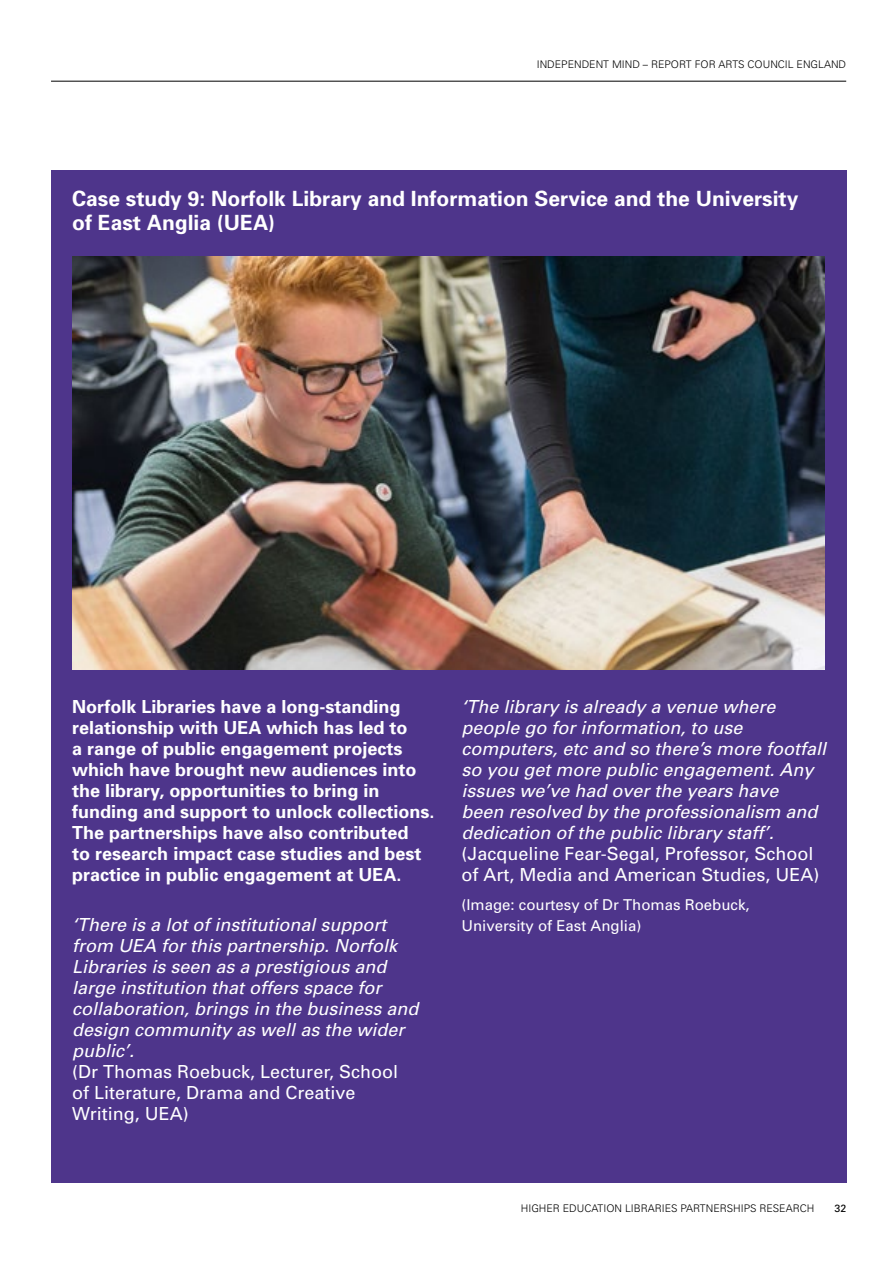
<style>
.page{position:relative;width:893px;height:1263px;background:#fff}
.page>*{position:absolute;margin:0;border:0;box-sizing:border-box;transform-origin:0 0}
.t1{font:700 21px/24px "Univers";color:#fff}
.t2{font:italic 18px/21px "Univers";color:#fff}
.t3{font:700 18px/21px "Univers";color:#fff}
.t4{font:18px/21px "Univers";color:#fff}
.t5{font:15px/21px "Univers";color:#fff}
.t6{font:300 10.5px "Univers";color:#000}
.t7{font:10.5px "Univers";color:#000}
</style>
<div class="page">
<hr style="left:51px;top:81px;width:795px;height:1px;background:#000">
<div style="left:51px;top:170px;width:795px;height:1012px;background:#4e358b"></div>
<img style="left:72px;top:256px;width:753px;height:414px">
<p class="t6" style="left:537px;top:58px;width:311px">INDEPENDENT MIND – REPORT FOR ARTS COUNCIL ENGLAND</p>
<p class="t1" style="left:72px;top:186px;width:728px">Case study 9: Norfolk Library and Information Service and the University of East Anglia (UEA)</p>
<p class="t3" style="left:72px;top:695px;width:364px">Norfolk Libraries have a long-standing relationship with UEA which has led to<br>a range of public engagement projects which have brought new audiences into the library, opportunities to bring in funding and support to unlock collections.<br>The partnerships have also contributed<br>to research impact case studies and best practice in public engagement at UEA.</p>
<p class="t2" style="left:72px;top:914px;width:348px">‘There is a lot of institutional support from UEA for this partnership. Norfolk Libraries is seen as a prestigious and large institution that offers space for collaboration, brings in the business and design community as well as the wider public’.</p>
<p class="t4" style="left:72px;top:1061px;width:327px">(Dr Thomas Roebuck, Lecturer, School of Literature, Drama and Creative<br>Writing, UEA)</p>
<p class="t2" style="left:461px;top:695px;width:366px">‘The library is already a venue where people go for information, to use computers, etc and so there’s more footfall so you get more public engagement. Any issues we’ve had over the years have<br>been resolved by the professionalism and dedication of the public library staff’.</p>
<p class="t4" style="left:461px;top:842px;width:360px">(Jacqueline Fear-Segal, Professor, School of Art, Media and American Studies, UEA)</p>
<p class="t5" style="left:461px;top:894px;width:290px">(Image: courtesy of Dr Thomas Roebuck,<br>University of East Anglia)</p>
<p class="t6" style="left:521px;top:1202px;width:295px">HIGHER EDUCATION LIBRARIES PARTNERSHIPS RESEARCH</p>
<p class="t7" style="left:834px;top:1202px;width:13px">32</p>
</div>
